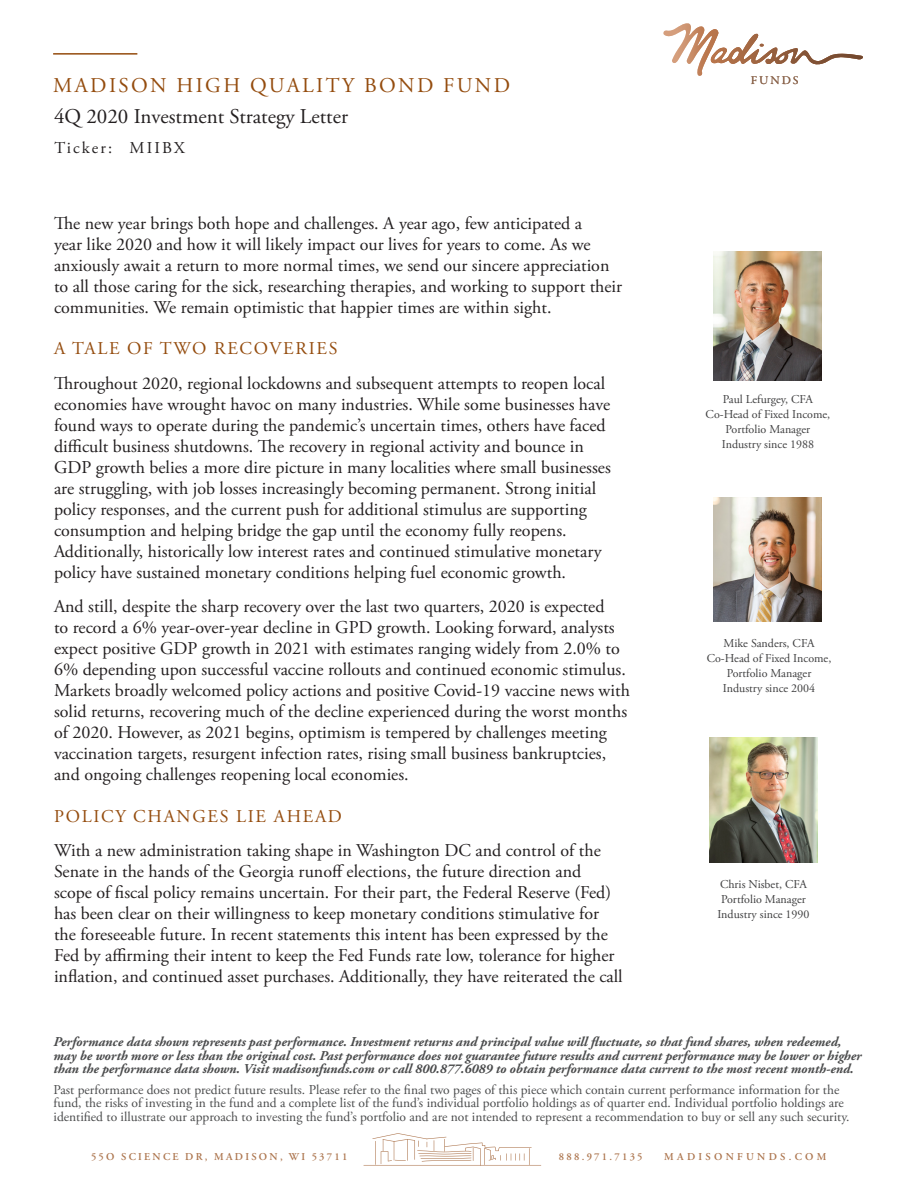
<style>
.page{position:relative;width:918px;height:1188px;background:#fff}
.page>*{position:absolute;margin:0;border:0;box-sizing:border-box;transform-origin:0 0}
.t1{font:21px "Adobe Garamond Pro";color:#231f20}
.t2{font:21px "Adobe Garamond Pro";letter-spacing:.115em;color:#944c0e}
.Para{font:18px/21px "Adobe Garamond Pro";color:#231f20}
.Subheader{font:18px "Adobe Garamond Pro";letter-spacing:.095em;color:#944c0e}
.t3{font:16.5px "Adobe Garamond Pro";letter-spacing:.125em;color:#231f20}
.t4{font:13.5px/13.5px "Adobe Garamond Pro";color:#4b4c4d}
.t5{font:italic 700 13.5px/13.5px "Adobe Garamond Pro";color:#4b4c4d}
.Photo_Captions_-_2pe{font:12px/15px "Adobe Garamond Pro";color:#3e3e3f;text-align:center}
.t6{font:11.85px "Garamond Premr Pro";letter-spacing:.15em;color:#8b654d}
.t7{font:600 10.5px "Adobe Garamond Pro";letter-spacing:.215em;color:#ad764f}
.t8{font:600 10.5px "Adobe Garamond Pro";letter-spacing:.315em;color:#ad764f}
</style>
<div class="page">
<svg style="left:364px;top:1133px;width:177px;height:33px"></svg>
<hr style="left:53px;top:53px;width:84px;height:2px;background:#944c0e">
<svg style="left:663px;top:23px;width:108px;height:53px"></svg>
<img style="left:714px;top:497px;width:108px;height:125px">
<img style="left:714px;top:251px;width:108px;height:129px">
<img style="left:710px;top:737px;width:108px;height:126px">
<p class="t2" style="left:53px;top:73px;width:458px">MADISON HIGH QUALITY BOND FUND</p>
<p class="t1" style="left:54px;top:103px;width:295px">4Q 2020 Investment Strategy Letter</p>
<p class="t3" style="left:55px;top:138px;width:132px">Ticker: MIIBX</p>
<p class="Para" style="left:54px;top:213px;width:570px">The new year brings both hope and challenges. A year ago, few anticipated a<br>year like 2020 and how it will likely impact our lives for years to come. As we anxiously await a return to more normal times, we send our sincere appreciation to all those caring for the sick, researching therapies, and working to support their communities. We remain optimistic that happier times are within sight.</p>
<p class="Subheader" style="left:54px;top:338px;width:285px">A TALE OF TWO RECOVERIES</p>
<p class="Para" style="left:54px;top:373px;width:558px">Throughout 2020, regional lockdowns and subsequent attempts to reopen local economies have wrought havoc on many industries. While some businesses have found ways to operate during the pandemic’s uncertain times, others have faced difficult business shutdowns. The recovery in regional activity and bounce in GDP growth belies a more dire picture in many localities where small businesses are struggling, with job losses increasingly becoming permanent. Strong initial policy responses, and the current push for additional stimulus are supporting consumption and helping bridge the gap until the economy fully reopens.<br>Additionally, historically low interest rates and continued stimulative monetary policy have sustained monetary conditions helping fuel economic growth.</p>
<p class="Para" style="left:54px;top:597px;width:577px">And still, despite the sharp recovery over the last two quarters, 2020 is expected<br>to record a 6% year-over-year decline in GPD growth. Looking forward, analysts expect positive GDP growth in 2021 with estimates ranging widely from 2.0% to 6% depending upon successful vaccine rollouts and continued economic stimulus.<br>Markets broadly welcomed policy actions and positive Covid-19 vaccine news with solid returns, recovering much of the decline experienced during the worst months of 2020. However, as 2021 begins, optimism is tempered by challenges meeting vaccination targets, resurgent infection rates, rising small business bankruptcies, and ongoing challenges reopening local economies.</p>
<p class="Subheader" style="left:54px;top:805px;width:289px">POLICY CHANGES LIE AHEAD</p>
<p class="Para" style="left:54px;top:840px;width:570px">With a new administration taking shape in Washington DC and control of the Senate in the hands of the Georgia runoff elections, the future direction and scope of fiscal policy remains uncertain. For their part, the Federal Reserve (Fed) has been clear on their willingness to keep monetary conditions stimulative for the foreseeable future. In recent statements this intent has been expressed by the Fed by affirming their intent to keep the Fed Funds rate low, tolerance for higher inflation, and continued asset purchases. Additionally, they have reiterated the call</p>
<p class="t6" style="left:751px;top:73px;width:49px">FUNDS</p>
<p class="Photo_Captions_-_2pe" style="left:723px;top:392px;width:92px">Paul Lefurgey, CFA</p>
<p class="Photo_Captions_-_2pe" style="left:706px;top:407px;width:126px">Co-Head of Fixed Income,</p>
<p class="Photo_Captions_-_2pe" style="left:726px;top:422px;width:86px">Portfolio Manager</p>
<p class="Photo_Captions_-_2pe" style="left:722px;top:437px;width:94px">Industry since 1988</p>
<p class="Photo_Captions_-_2pe" style="left:724px;top:637px;width:92px">Mike Sanders, CFA</p>
<p class="Photo_Captions_-_2pe" style="left:707px;top:652px;width:126px">Co-Head of Fixed Income,<br>Portfolio Manager</p>
<p class="Photo_Captions_-_2pe" style="left:723px;top:682px;width:94px">Industry since 2004</p>
<p class="Photo_Captions_-_2pe" style="left:720px;top:877px;width:88px">Chris Nisbet, CFA</p>
<p class="Photo_Captions_-_2pe" style="left:721px;top:892px;width:86px">Portfolio Manager</p>
<p class="Photo_Captions_-_2pe" style="left:717px;top:907px;width:94px">Industry since 1990</p>
<p class="t5" style="left:54px;top:1035px;width:810px">Performance data shown represents past performance. Investment returns and principal value will fluctuate, so that fund shares, when redeemed, may be worth more or less than the original cost. Past performance does not guarantee future results and current performance may be lower or higher than the performance data shown. Visit madisonfunds.com or call 800.877.6089 to obtain performance data current to the most recent month-end.</p>
<p class="t4" style="left:54px;top:1083px;width:798px">Past performance does not predict future results. Please refer to the final two pages of this piece which contain current performance information for the fund, the risks of investing in the fund and a complete list of the fund’s individual portfolio holdings as of quarter end. Individual portfolio holdings are identified to illustrate our approach to investing the fund’s portfolio and are not intended to represent a recommendation to buy or sell any such security.</p>
<p class="t7" style="left:91px;top:1151px;width:258px">55O SCIENCE DR, MADISON, WI 53711</p>
<p class="t7" style="left:559px;top:1151px;width:85px">888.971.7135</p>
<p class="t8" style="left:664px;top:1151px;width:164px">MADISONFUNDS.COM</p>
</div>
